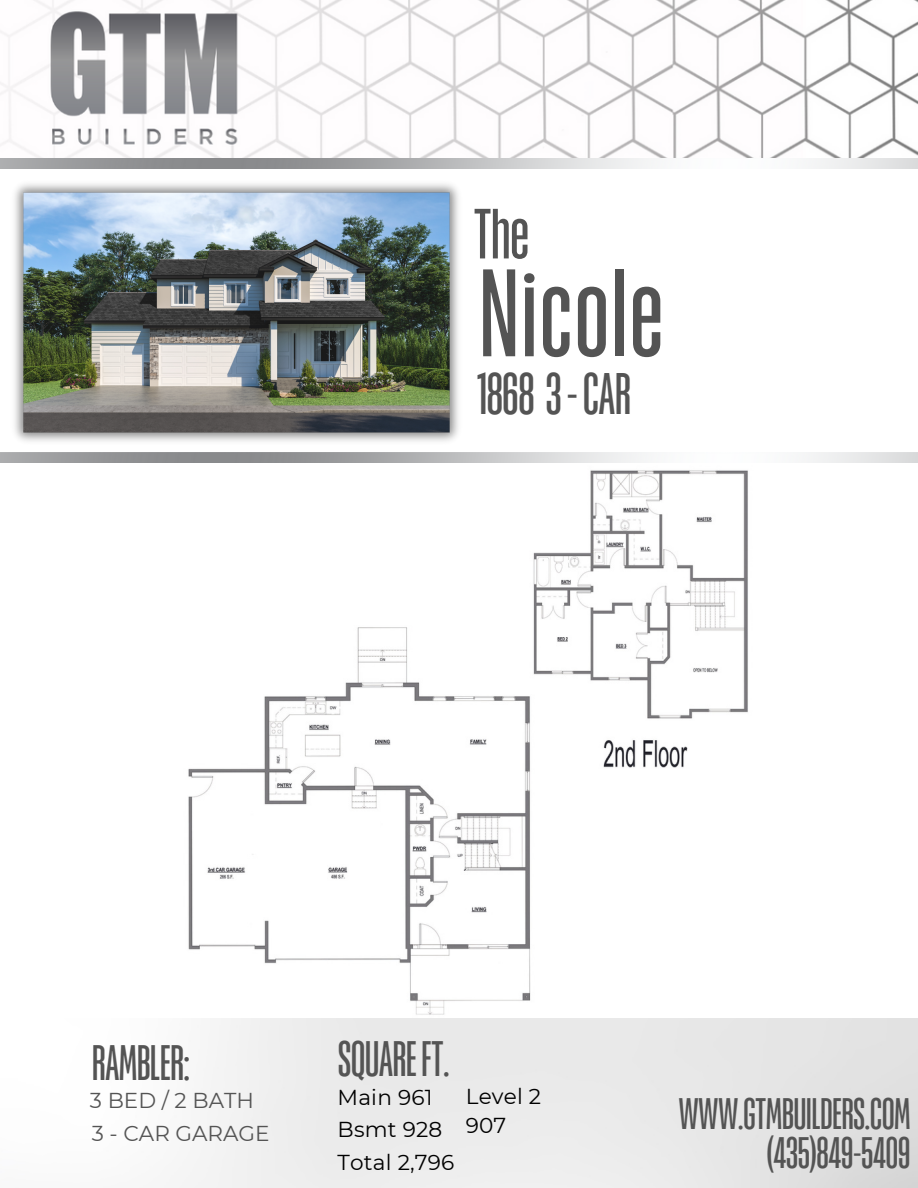
<style>
.page{position:relative;width:918px;height:1188px;background:#fff}
.page>*{position:absolute;margin:0;border:0;box-sizing:border-box;transform-origin:0 0}
.t1{font:condensed 105.75px "Placard Next";letter-spacing:.035em;color:#545454}
.t2{font:condensed 60.45px "Placard Next";color:#545454}
.t3{font:condensed 49.5px "Placard Next";color:#545454}
.t4{font:condensed 42.15px "Placard Next";color:#545454}
.t5{font:condensed 37.2px "Placard Next";color:#545454}
.t6{font:21.6px/29.2px "Montserrat";letter-spacing:.01em;color:#000}
.t7{font:21.6px "Montserrat";color:#545454}
</style>
<div class="page">
<img style="left:0;top:0;width:918px;height:158px">
<img style="left:188px;top:470px;width:560px;height:545px">
<img style="left:14px;top:183px;width:445px;height:259px">
<p class="t2" style="left:474px;top:192px;width:57px">The</p>
<h4 class="t1" style="left:480px;top:239px;width:185px">Nicole</h4>
<h6 class="t3" style="left:477px;top:359px;width:155px">1868 3-CAR</h6>
<h6 class="t4" style="left:92px;top:1033px;width:99px">RAMBLER:</h6>
<h4 class="t4" style="left:338px;top:1029px;width:113px">SQUAREFT.</h4>
<p class="t7" style="left:90px;top:1087px;width:166px">3 BED / 2 BATH</p>
<p class="t7" style="left:92px;top:1120px;width:179px">3 - CAR GARAGE</p>
<p class="t6" style="left:338px;top:1082px;width:97px">Main 961</p>
<p class="t6" style="left:338px;top:1115px;width:106px">Bsmt 928</p>
<h5 class="t6" style="left:338px;top:1147px;width:118px">Total 2,796</h5>
<h5 class="t6" style="left:466px;top:1082px;width:77px">Level 2<br>907</h5>
<p class="t5" style="left:679px;top:1088px;width:233px">WWW.GTMBUILDERS.COM</p>
<p class="t5" style="left:767px;top:1127px;width:145px">(435)849-5409</p>
</div>
